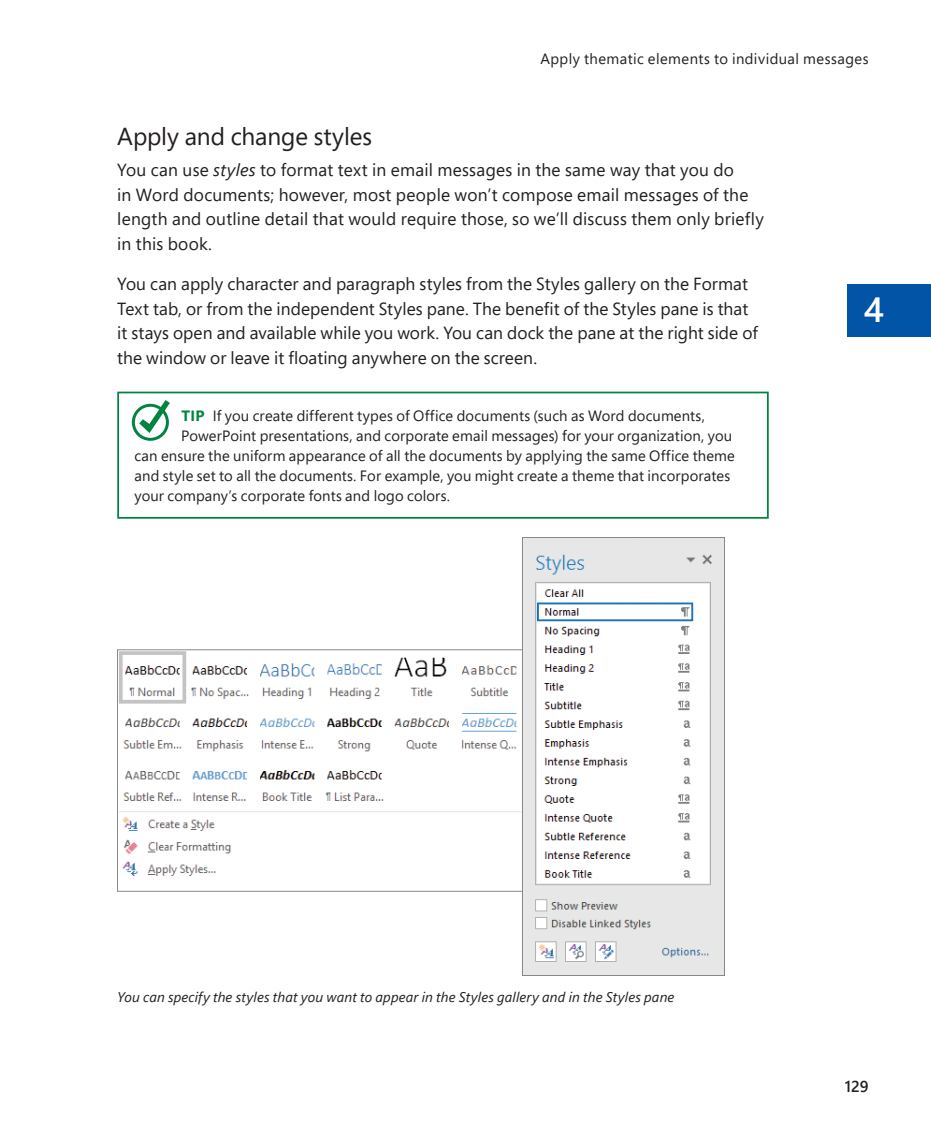
<style>
.page{position:relative;width:931px;height:1135px;background:#fff}
.page>*{position:absolute;margin:0;border:0;box-sizing:border-box;transform-origin:0 0}
.t1{font:600 35px "Segoe Pro";color:#fff}
.t2{font:24.5px "Segoe Pro";letter-spacing:-.005em;color:#231f20}
.t3{font:17.5px/24.5px "Segoe Pro";letter-spacing:.005em;color:#231f20}
.t4{font:600 15.75px "Segoe Pro";color:#231f20}
.t5{font:14.88px "Segoe Pro";letter-spacing:.01em;color:#231f20}
.t6{font:14.88px "Segoe Pro";letter-spacing:.03em;color:#231f20}
.t7{font:italic 14px "Segoe Pro";letter-spacing:.01em;color:#231f20}
.s1{font-style:italic}
.s2{font-weight:700;color:#008540}
</style>
<div class="page">
<div style="left:847px;top:284px;width:83px;height:52px;background:#0154a6"></div>
<div style="left:132px;top:404px;width:37px;height:37px;border:3px solid #008540;border-radius:50%"></div>
<svg style="left:134px;top:400px;width:36px;height:37px"></svg>
<div style="left:117px;top:392px;width:651px;height:127px;border:2px solid #008540"></div>
<img style="left:117px;top:538px;width:607px;height:438px">
<p class="t6" style="left:540px;top:49px;width:329px">Apply thematic elements to individual messages</p>
<h2 class="t2" style="left:117px;top:119px;width:256px">Apply and change styles</h2>
<p class="t3" style="left:117px;top:157px;width:648px">You can use <span class="s1">styles</span> to format text in email messages in the same way that you do<br>in Word documents; however, most people won’t compose email messages of the length and outline detail that would require those, so we’ll discuss them only briefly in this book.</p>
<p class="t3" style="left:117px;top:271px;width:642px">You can apply character and paragraph styles from the Styles gallery on the Format Text tab, or from the independent Styles pane. The benefit of the Styles pane is that it stays open and available while you work. You can dock the pane at the right side of the window or leave it floating anywhere on the screen.</p>
<p class="t5" style="left:181px;top:405px;width:525px"><span class="s2">TIP</span> If you create different types of Office documents (such as Word documents,</p>
<p class="t5" style="left:181px;top:425px;width:552px">PowerPoint presentations, and corporate email messages) for your organization, you</p>
<p class="t5" style="left:134px;top:445px;width:602px">can ensure the uniform appearance of all the documents by applying the same Office theme</p>
<p class="t5" style="left:134px;top:465px;width:597px">and style set to all the documents. For example, you might create a theme that incorporates</p>
<p class="t5" style="left:134px;top:486px;width:317px">your company’s corporate fonts and logo colors.</p>
<h1 class="t1" style="left:863px;top:285px;width:22px">4</h1>
<p class="t7" style="left:117px;top:987px;width:558px">You can specify the styles that you want to appear in the Styles gallery and in the Styles pane</p>
<p class="t4" style="left:844px;top:1076px;width:25px">129</p>
</div>
